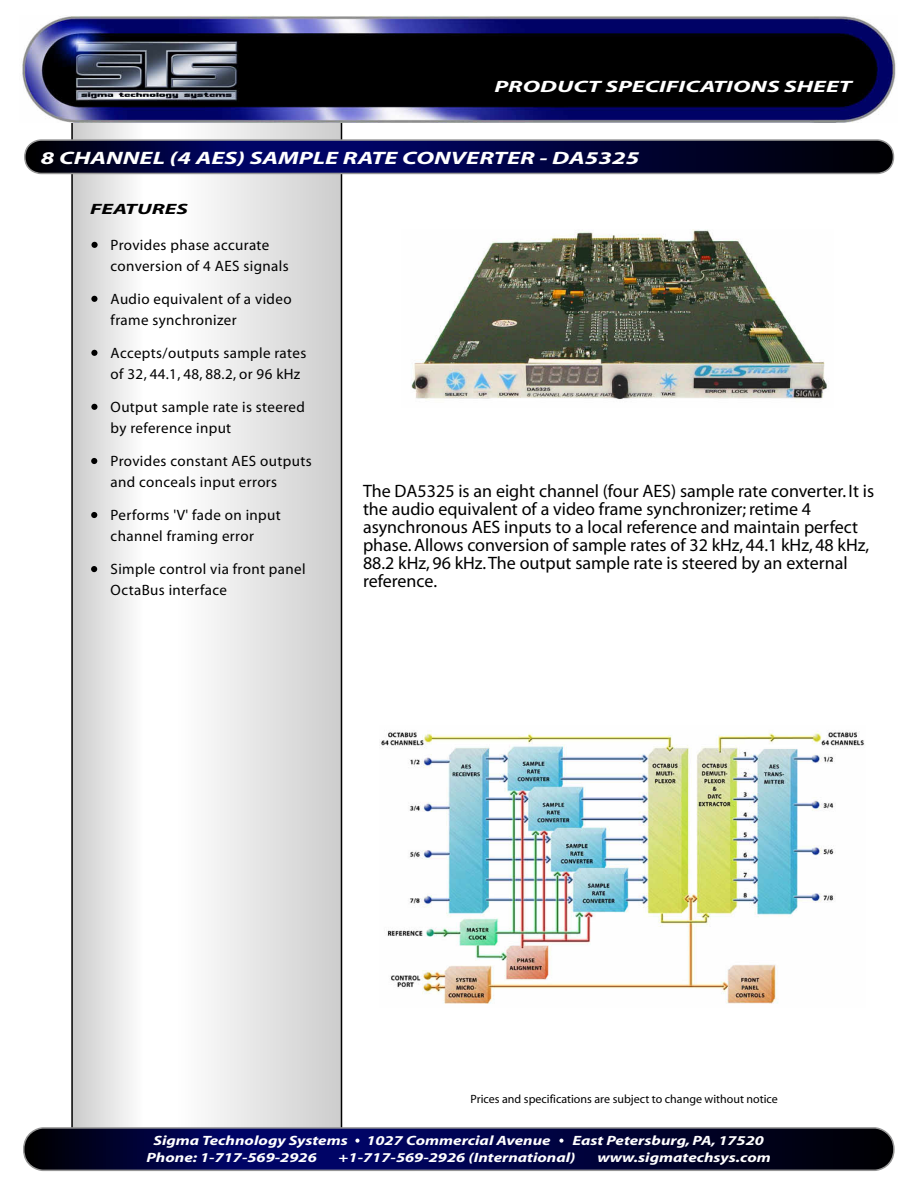
<style>
.page{position:relative;width:918px;height:1188px;background:#fff}
.page>*{position:absolute;margin:0;border:0;box-sizing:border-box;transform-origin:0 0}
.t1{font:18px/18px "Myriad";color:#000}
.t2{font:italic 700 18px "Myriad";color:#fff;scale:1.4 1}
.t3{font:italic 700 16.5px "Myriad";color:#fff;scale:1.5 1}
.t4{font:15px/21px "Myriad";letter-spacing:.025em;color:#000}
.t5{font:italic 700 15px "Myriad";color:#000;scale:1.5 1}
.t6{font:italic 700 13.5px "Myriad";color:#fff;scale:1.25 1}
.t7{font:12px "Myriad";color:#000}
</style>
<div class="page">
<svg style="left:71px;top:122px;width:271px;height:1004px"></svg>
<div style="left:91px;top:242px;width:7px;height:6px;background:#000;border-radius:50%"></div>
<svg style="left:91px;top:296px;width:6px;height:6px"></svg>
<svg style="left:91px;top:350px;width:6px;height:6px"></svg>
<svg style="left:91px;top:404px;width:6px;height:6px"></svg>
<svg style="left:24px;top:139px;width:871px;height:36px;background:#16184a"></svg>
<img style="left:22px;top:15px;width:874px;height:107px">
<svg style="left:91px;top:458px;width:6px;height:6px"></svg>
<svg style="left:91px;top:512px;width:6px;height:6px"></svg>
<svg style="left:91px;top:566px;width:6px;height:6px"></svg>
<img style="left:411px;top:229px;width:416px;height:171px">
<img style="left:380px;top:730px;width:485px;height:274px">
<svg style="left:23px;top:1126px;width:872px;height:45px;background:#131548"></svg>
<p class="t3" style="left:494px;top:78px;width:240px">PRODUCT SPECIFICATIONS SHEET</p>
<p class="t3" style="left:491px;top:78px;width:240px">PRODUCT SPECIFICATIONS SHEET</p>
<p class="t2" style="left:41px;top:148px;width:429px">8 CHANNEL (4 AES) SAMPLE RATE CONVERTER - DA5325</p>
<p class="t5" style="left:90px;top:201px;width:67px">FEATURES</p>
<p class="t4" style="left:111px;top:235px;width:179px">Provides phase accurate conversion of 4 AES signals</p>
<p class="t4" style="left:111px;top:289px;width:182px">Audio equivalent of a video frame synchronizer</p>
<p class="t4" style="left:111px;top:343px;width:197px">Accepts/outputs sample rates of 32, 44.1, 48, 88.2, or 96 kHz</p>
<p class="t4" style="left:111px;top:397px;width:196px">Output sample rate is steered by reference input</p>
<p class="t4" style="left:111px;top:451px;width:203px">Provides constant AES outputs and conceals input errors</p>
<p class="t4" style="left:111px;top:505px;width:172px">Performs 'V' fade on input channel framing error</p>
<p class="t4" style="left:111px;top:559px;width:196px">Simple control via front panel<br>OctaBus interface</p>
<p class="t1" style="left:363px;top:482px;width:513px">The DA5325 is an eight channel (four AES) sample rate converter. It is the audio equivalent of a video frame synchronizer;retime 4 asynchronous AES inputs to a local reference and maintain perfect phase.Allows conversion of sample rates of 32 kHz, 44.1 kHz, 48 kHz, 88.2 kHz, 96 kHz.The output sample rate is steered by an external reference.</p>
<p class="t7" style="left:471px;top:1093px;width:309px">Prices and specifications are subject to change without notice</p>
<p class="t6" style="left:153px;top:1134px;width:157px">Sigma Technology Systems</p>
<p class="t6" style="left:366px;top:1134px;width:149px">1027 Commercial Avenue</p>
<p class="t6" style="left:572px;top:1134px;width:155px">East Petersburg, PA, 17520</p>
<p class="t6" style="left:147px;top:1150px;width:138px">Phone: 1-717-569-2926</p>
<p class="t6" style="left:339px;top:1150px;width:191px">+1-717-569-2926 (International)</p>
<p class="t6" style="left:597px;top:1150px;width:140px">www.sigmatechsys.com</p>
</div>
